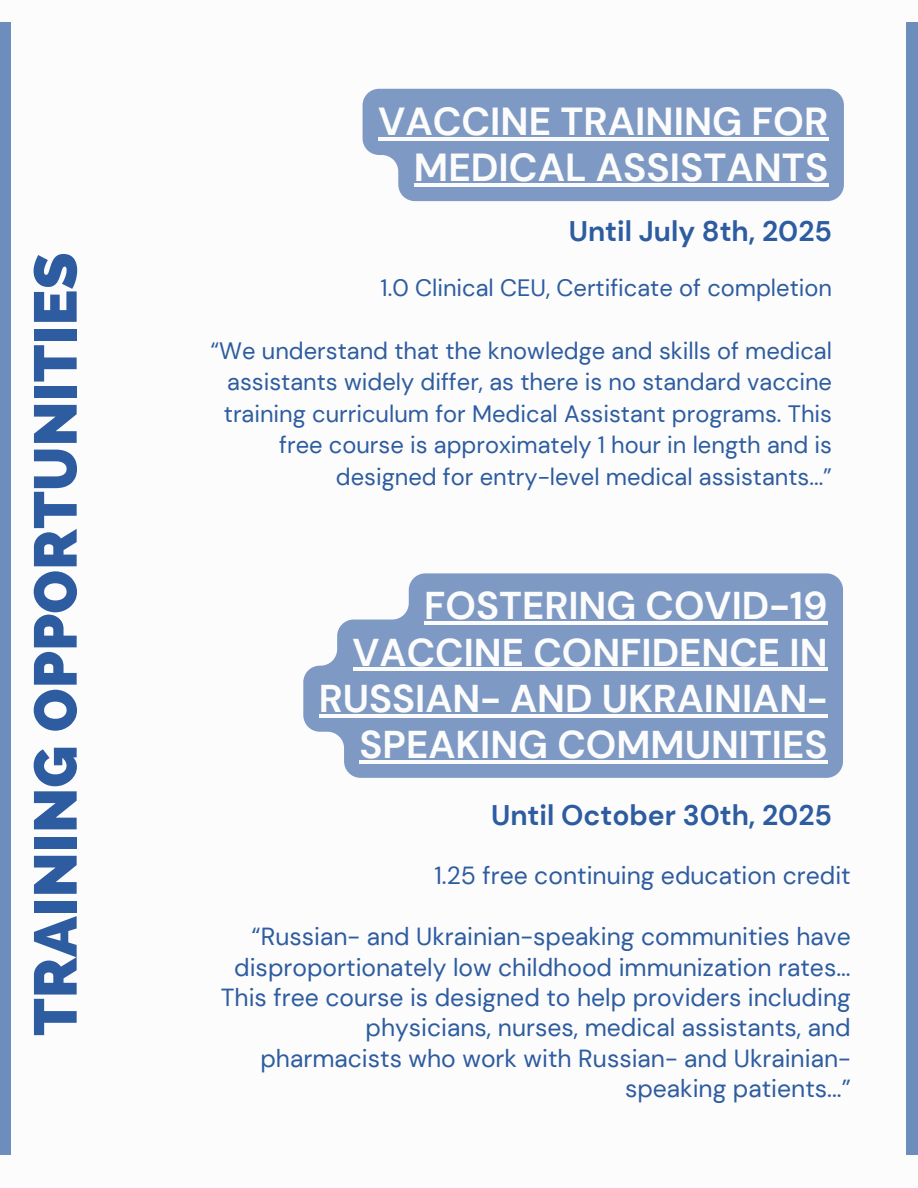
<style>
.page{position:relative;width:918px;height:1188px;background:#fff}
.page>*{position:absolute;margin:0;border:0;box-sizing:border-box;transform-origin:0 0}
.t1{font:800 60.15px "Raleway";color:#2d5ca0}
.t2{font:700 39px/46.2px "DM Sans";color:#fcfcfc;text-align:right}
.t3{font:700 38.7px/46.2px "DM Sans";color:#fcfcfc;text-align:right}
.t4{font:700 28.35px "DM Sans";color:#2d5ca0}
.t5{font:24.75px/30.3px "DM Sans";color:#2d5ca0;text-align:right}
.t6{font:23.7px/31.5px "DM Sans";color:#2d5ca0;text-align:right}
</style>
<div class="page">
<div style="left:906px;top:22px;width:12px;height:1133px;background:#6d8ebc"></div>
<div style="left:0;top:22px;width:11px;height:1133px;background:#6d8ebc"></div>
<div style="left:363px;top:89px;width:481px;height:112px;background:#7e9ac4"></div>
<hr style="left:378px;top:137px;width:450px;height:3px;background:#fcfcfc">
<hr style="left:414px;top:183px;width:414px;height:4px;background:#fcfcfc">
<svg style="left:303px;top:573px;width:540px;height:205px;fill:#7e9ac4"></svg>
<hr style="left:424px;top:622px;width:404px;height:3px;background:#fcfcfc">
<hr style="left:353px;top:668px;width:475px;height:3px;background:#fcfcfc">
<hr style="left:319px;top:714px;width:509px;height:3px;background:#fcfcfc">
<hr style="left:360px;top:760px;width:468px;height:3px;background:#fcfcfc">
<h1 class="t1" style="left:20px;top:1036px;width:785px;rotate:-90deg">TRAINING OPPORTUNITIES</h1>
<h2 class="t2" style="left:378px;top:98px;width:452px">VACCINE TRAINING FOR<br>MEDICAL ASSISTANTS</h2>
<h2 class="t4" style="left:569px;top:213px;width:265px">Until July 8th, 2025</h2>
<p class="t6" style="left:381px;top:272px;width:453px">1.0 Clinical CEU, Certificate of completion</p>
<p class="t6" style="left:210px;top:335px;width:623px">“We understand that the knowledge and skills of medical assistants widely differ, as there is no standard vaccine training curriculum for Medical Assistant programs. This free course is approximately 1 hour in length and is designed for entry-level medical assistants...”</p>
<h3 class="t3" style="left:319px;top:583px;width:510px">FOSTERING COVID-19<br>VACCINE CONFIDENCE IN<br>RUSSIAN- AND UKRAINIAN-<br>SPEAKING COMMUNITIES</h3>
<h3 class="t4" style="left:491px;top:797px;width:342px">Until October 30th, 2025</h3>
<h2 class="t5" style="left:435px;top:861px;width:418px">1.25 free continuing education credit</h2>
<h3 class="t5" style="left:221px;top:922px;width:631px">“Russian- and Ukrainian-speaking communities have disproportionately low childhood immunization rates...<br>This free course is designed to help providers including physicians, nurses, medical assistants, and pharmacists who work with Russian- and Ukrainian&shy;speaking patients...”</h3>
</div>
